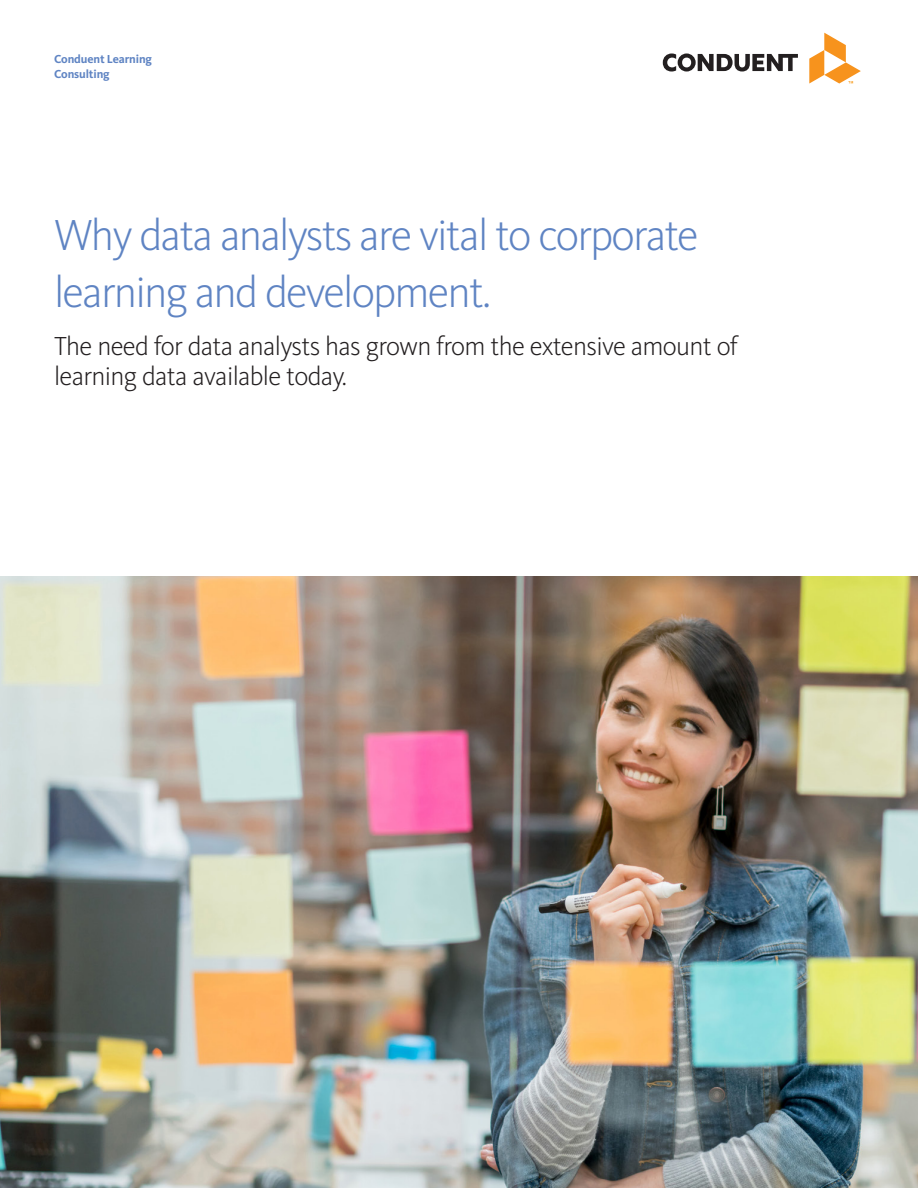
<style>
.page{position:relative;width:918px;height:1188px;background:#fff}
.page>*{position:absolute;margin:0;border:0;box-sizing:border-box;transform-origin:0 0}
.Cover_title{font:300 45px/57px "Kievit Pro";letter-spacing:-.04em;color:#5f84c3}
.Cover_subhead{font:300 27px/30px "Kievit Pro";letter-spacing:-.025em;color:#231f20}
.Business_sector{font:700 12px "Kievit Pro";letter-spacing:-.01em;color:#5f84c3}
</style>
<div class="page">
<svg style="left:663px;top:53px;width:135px;height:19px"></svg>
<svg style="left:809px;top:33px;width:52px;height:51px"></svg>
<img style="left:0;top:576px;width:918px;height:612px">
<p class="Business_sector" style="left:54px;top:52px;width:100px">Conduent Learning</p>
<p class="Business_sector" style="left:54px;top:67px;width:57px">Consulting</p>
<p class="Cover_title" style="left:54px;top:207px;width:646px">Why data analysts are vital to corporate learning and development.</p>
<p class="Cover_subhead" style="left:54px;top:331px;width:686px">The need for data analysts has grown from the extensive amount of learning data available today.</p>
</div>
